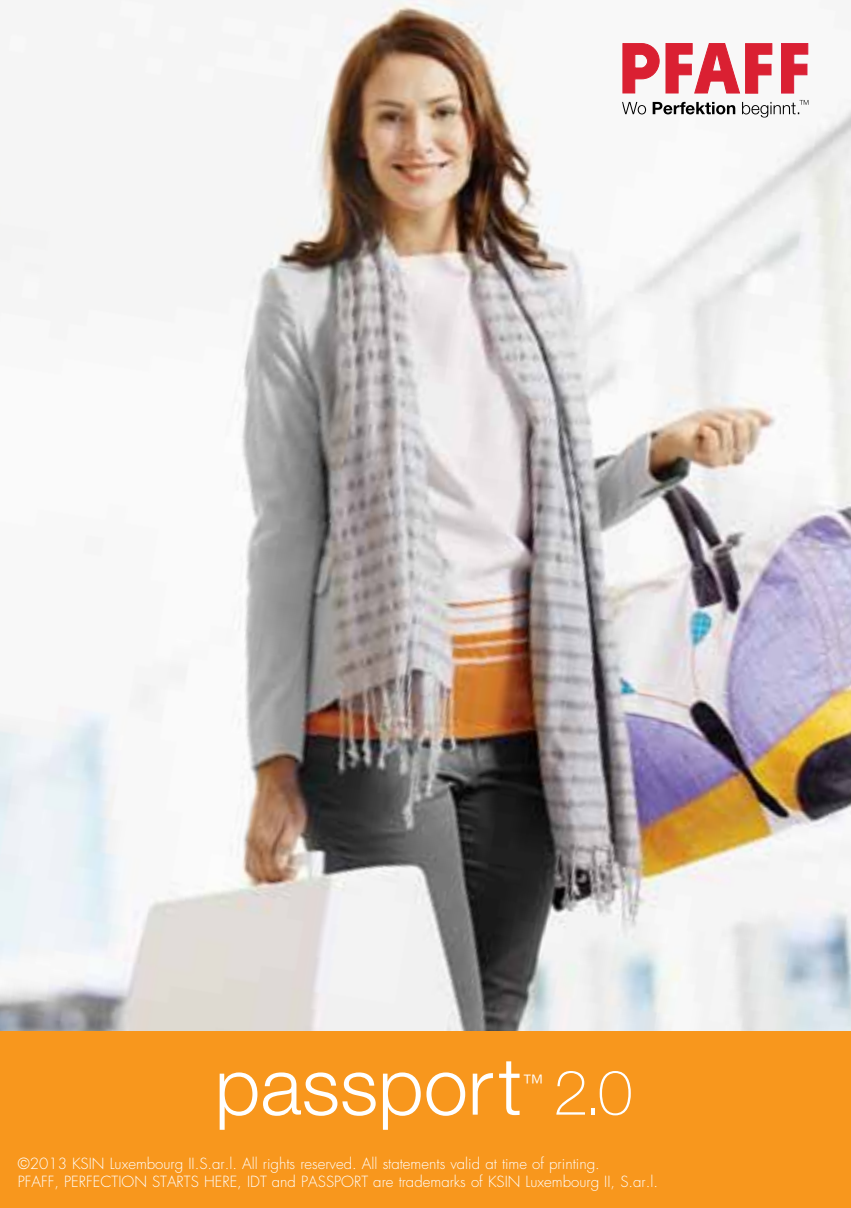
<style>
.page{position:relative;width:851px;height:1208px;background:#fff}
.page>*{position:absolute;margin:0;border:0;box-sizing:border-box;transform-origin:0 0}
.t1{font:300 79.5px "Helvetica Neue LT Pro";color:#fff}
.t2{font:100 62.1px "Helvetica Neue LT Pro";color:#fff}
.t3{font:300 21.6px "Helvetica Neue LT Pro";color:#fff}
.t4{font:300 15px/18px "Futura Std";color:#fff}
</style>
<div class="page">
<img style="left:0;top:0;width:850px;height:1031px">
<div style="left:0;top:1031px;width:850px;height:177px;background:#f8971d"></div>
<svg style="left:622px;top:43px;width:37px;height:50px"></svg>
<svg style="left:665px;top:43px;width:74px;height:50px"></svg>
<svg style="left:745px;top:43px;width:27px;height:50px"></svg>
<svg style="left:781px;top:43px;width:26px;height:50px"></svg>
<svg style="left:622px;top:100px;width:186px;height:18px"></svg>
<h1 class="t1" style="left:215px;top:1037px;width:308px">passport</h1>
<h3 class="t3" style="left:522px;top:1069px;width:23px">™</h3>
<h2 class="t2" style="left:553px;top:1055px;width:80px">2.0</h2>
<p class="t4" style="left:18px;top:1154px;width:641px">©2013 KSIN Luxembourg II.S.ar.l. All rights reserved. All statements valid at time of printing.<br>PFAFF, PERFECTION STARTS HERE, IDT and PASSPORT are trademarks of KSIN Luxembourg II, S.ar.l.</p>
</div>
